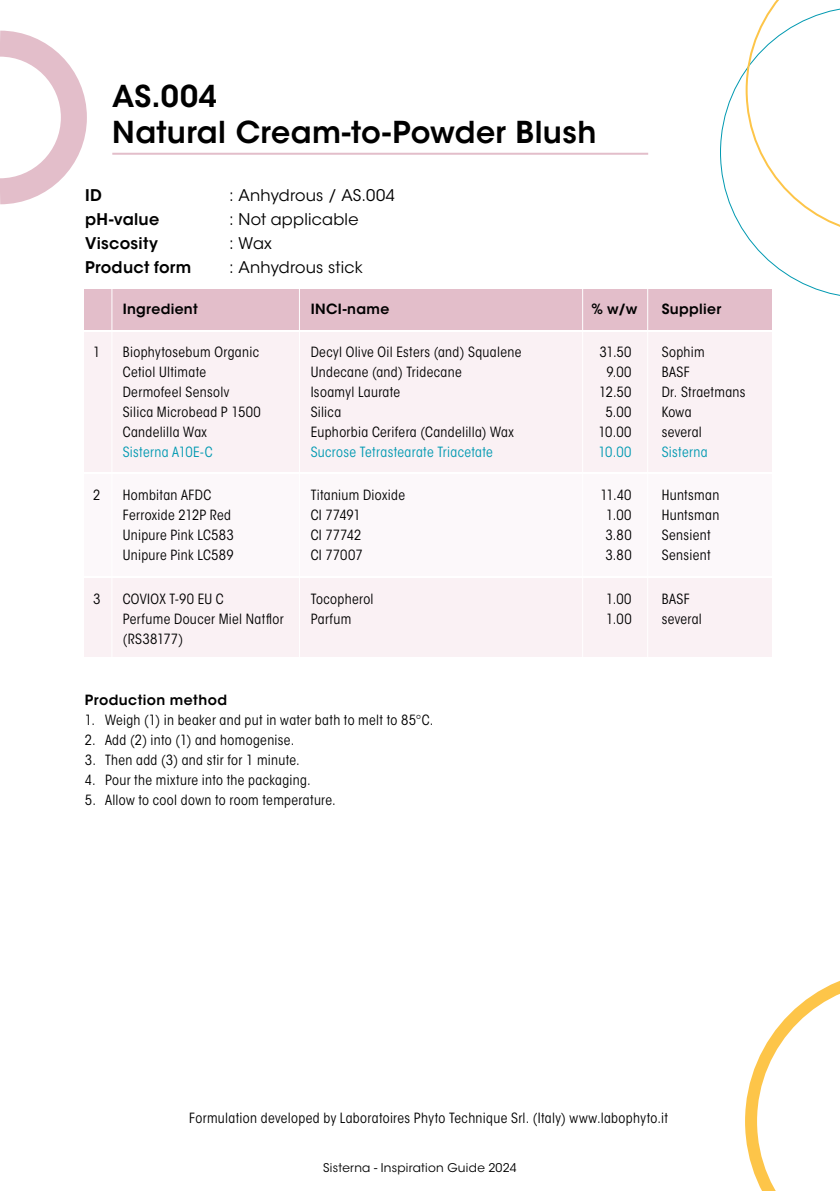
<style>
.page{position:relative;width:840px;height:1191px;background:#fff}
.page>*{position:absolute;margin:0;border:0;box-sizing:border-box;transform-origin:0 0}
.Inhoudsopgave_-_titel{font:600 30px "ITC Avant Garde Std";letter-spacing:.01em;color:#000}
._02_Body{font:16px "ITC Avant Garde Std";letter-spacing:.015em;color:#000}
._02_Body-2{font:600 16px "ITC Avant Garde Std";letter-spacing:.015em;color:#000}
.Tekst_formulering{font:condensed 14px "ITC Avant Garde Std";letter-spacing:.025em;color:#000}
.Formulering_tekst{font:condensed 14px "ITC Avant Garde Std";letter-spacing:.025em;color:#000}
.Tekst_formulering-2{font:condensed 14px "ITC Avant Garde Std";letter-spacing:.025em;color:#0099b1}
.Platte_tekst{font:600 14px "ITC Avant Garde Std";letter-spacing:.025em;color:#000}
.Formulering_tekst-2{font:600 14px "ITC Avant Garde Std";letter-spacing:.03em;color:#000}
.t1{font:12px "ITC Avant Garde Std";letter-spacing:.025em;color:#000}
</style>
<div class="page">
<svg style="left:0;top:30px;width:87px;height:175px"></svg>
<svg style="left:720px;top:0;width:119px;height:299px"></svg>
<svg style="left:745px;top:981px;width:94px;height:210px"></svg>
<div style="left:84px;top:332px;width:687px;height:140px;background:#faf1f4"></div>
<div style="left:84px;top:475px;width:687px;height:101px;background:#fcf8fa"></div>
<div style="left:84px;top:578px;width:687px;height:79px;background:#faf1f4"></div>
<div style="left:84px;top:289px;width:687px;height:40px;background:#e3beca"></div>
<hr style="left:112px;top:153px;width:535px;height:2px;background:#e3beca">
<hr style="left:111px;top:283px;width:1px;height:851px;background:#fff">
<hr style="left:299px;top:283px;width:1px;height:851px;background:#fff">
<hr style="left:646px;top:283px;width:1px;height:851px;background:#fff">
<hr style="left:582px;top:283px;width:1px;height:851px;background:#fff">
<p class="Inhoudsopgave_-_titel" style="left:112px;top:77px;width:106px">AS.004</p>
<p class="Inhoudsopgave_-_titel" style="left:112px;top:113px;width:485px">Natural Cream-to-Powder Blush</p>
<p class="_02_Body-2" style="left:85px;top:185px;width:18px">ID</p>
<p class="_02_Body" style="left:229px;top:185px;width:167px">: Anhydrous / AS.004</p>
<p class="_02_Body-2" style="left:85px;top:209px;width:76px">pH-value</p>
<p class="_02_Body" style="left:229px;top:209px;width:131px">: Not applicable</p>
<p class="_02_Body-2" style="left:85px;top:233px;width:74px">Viscosity</p>
<p class="_02_Body" style="left:229px;top:233px;width:44px">: Wax</p>
<p class="_02_Body-2" style="left:85px;top:257px;width:107px">Product form</p>
<p class="_02_Body" style="left:229px;top:257px;width:135px">: Anhydrous stick</p>
<p class="Platte_tekst" style="left:123px;top:300px;width:76px">Ingredient</p>
<p class="Platte_tekst" style="left:310px;top:300px;width:80px">INCI-name</p>
<p class="Platte_tekst" style="left:591px;top:300px;width:48px">% w/w</p>
<p class="Platte_tekst" style="left:661px;top:300px;width:61px">Supplier</p>
<p class="Tekst_formulering" style="left:93px;top:344px;width:9px">1</p>
<p class="Tekst_formulering" style="left:123px;top:344px;width:138px">Biophytosebum Organic</p>
<p class="Tekst_formulering" style="left:310px;top:344px;width:212px">Decyl Olive Oil Esters (and) Squalene</p>
<p class="Tekst_formulering" style="left:599px;top:344px;width:34px">31.50</p>
<p class="Tekst_formulering" style="left:661px;top:344px;width:44px">Sophim</p>
<p class="Tekst_formulering" style="left:123px;top:364px;width:85px">Cetiol Ultimate</p>
<p class="Tekst_formulering" style="left:310px;top:364px;width:153px">Undecane (and) Tridecane</p>
<p class="Tekst_formulering" style="left:606px;top:364px;width:27px">9.00</p>
<p class="Tekst_formulering" style="left:661px;top:364px;width:29px">BASF</p>
<p class="Tekst_formulering" style="left:123px;top:384px;width:108px">Dermofeel Sensolv</p>
<p class="Tekst_formulering" style="left:310px;top:384px;width:91px">Isoamyl Laurate</p>
<p class="Tekst_formulering" style="left:599px;top:384px;width:34px">12.50</p>
<p class="Tekst_formulering" style="left:661px;top:384px;width:85px">Dr. Straetmans</p>
<p class="Tekst_formulering" style="left:123px;top:404px;width:139px">Silica Microbead P 1500</p>
<p class="Tekst_formulering" style="left:310px;top:404px;width:32px">Silica</p>
<p class="Tekst_formulering" style="left:605px;top:404px;width:28px">5.00</p>
<p class="Tekst_formulering" style="left:661px;top:404px;width:31px">Kowa</p>
<p class="Tekst_formulering" style="left:123px;top:424px;width:86px">Candelilla Wax</p>
<p class="Tekst_formulering" style="left:310px;top:424px;width:204px">Euphorbia Cerifera (Candelilla) Wax</p>
<p class="Tekst_formulering" style="left:598px;top:424px;width:35px">10.00</p>
<p class="Tekst_formulering" style="left:661px;top:424px;width:42px">several</p>
<p class="Tekst_formulering-2" style="left:123px;top:444px;width:91px">Sisterna A10E-C</p>
<p class="Tekst_formulering-2" style="left:310px;top:444px;width:184px">Sucrose Tetrastearate Triacetate</p>
<p class="Tekst_formulering-2" style="left:598px;top:444px;width:35px">10.00</p>
<p class="Tekst_formulering-2" style="left:661px;top:444px;width:47px">Sisterna</p>
<p class="Tekst_formulering" style="left:93px;top:486px;width:9px">2</p>
<p class="Tekst_formulering" style="left:123px;top:486px;width:90px">Hombitan AFDC</p>
<p class="Tekst_formulering" style="left:310px;top:486px;width:96px">Titanium Dioxide</p>
<p class="Tekst_formulering" style="left:600px;top:486px;width:33px">11.40</p>
<p class="Tekst_formulering" style="left:661px;top:486px;width:59px">Huntsman</p>
<p class="Tekst_formulering" style="left:123px;top:506px;width:110px">Ferroxide 212P Red</p>
<p class="Tekst_formulering" style="left:310px;top:506px;width:52px">CI 77491</p>
<p class="Tekst_formulering" style="left:606px;top:506px;width:27px">1.00</p>
<p class="Tekst_formulering" style="left:661px;top:506px;width:59px">Huntsman</p>
<p class="Tekst_formulering" style="left:123px;top:526px;width:112px">Unipure Pink LC583</p>
<p class="Tekst_formulering" style="left:310px;top:526px;width:52px">CI 77742</p>
<p class="Tekst_formulering" style="left:605px;top:526px;width:28px">3.80</p>
<p class="Tekst_formulering" style="left:661px;top:526px;width:50px">Sensient</p>
<p class="Tekst_formulering" style="left:123px;top:546px;width:112px">Unipure Pink LC589</p>
<p class="Tekst_formulering" style="left:310px;top:546px;width:53px">CI 77007</p>
<p class="Tekst_formulering" style="left:605px;top:546px;width:28px">3.80</p>
<p class="Tekst_formulering" style="left:661px;top:546px;width:50px">Sensient</p>
<p class="Tekst_formulering" style="left:93px;top:590px;width:9px">3</p>
<p class="Tekst_formulering" style="left:123px;top:590px;width:102px">COVIOX T-90 EU C</p>
<p class="Tekst_formulering" style="left:310px;top:590px;width:64px">Tocopherol</p>
<p class="Tekst_formulering" style="left:606px;top:590px;width:27px">1.00</p>
<p class="Tekst_formulering" style="left:661px;top:590px;width:29px">BASF</p>
<p class="Tekst_formulering" style="left:123px;top:610px;width:162px">Perfume Doucer Miel Natflor</p>
<p class="Tekst_formulering" style="left:310px;top:610px;width:42px">Parfum</p>
<p class="Tekst_formulering" style="left:606px;top:610px;width:27px">1.00</p>
<p class="Tekst_formulering" style="left:661px;top:610px;width:42px">several</p>
<p class="Tekst_formulering" style="left:123px;top:630px;width:62px">(RS38177)</p>
<p class="Formulering_tekst-2" style="left:85px;top:691px;width:143px">Production method</p>
<p class="Formulering_tekst" style="left:85px;top:712px;width:349px">1. Weigh (1) in beaker and put in water bath to melt to 85°C.</p>
<p class="Formulering_tekst" style="left:85px;top:732px;width:211px">2. Add (2) into (1) and homogenise.</p>
<p class="Formulering_tekst" style="left:85px;top:752px;width:216px">3. Then add (3) and stir for 1 minute.</p>
<p class="Formulering_tekst" style="left:85px;top:772px;width:227px">4. Pour the mixture into the packaging.</p>
<p class="Formulering_tekst" style="left:85px;top:792px;width:252px">5. Allow to cool down to room temperature.</p>
<p class="Formulering_tekst" style="left:189px;top:1110px;width:480px">Formulation developed by Laboratoires Phyto Technique Srl. (Italy) www.labophyto.it</p>
<p class="t1" style="left:323px;top:1160px;width:195px">Sisterna - Inspiration Guide 2024</p>
</div>
